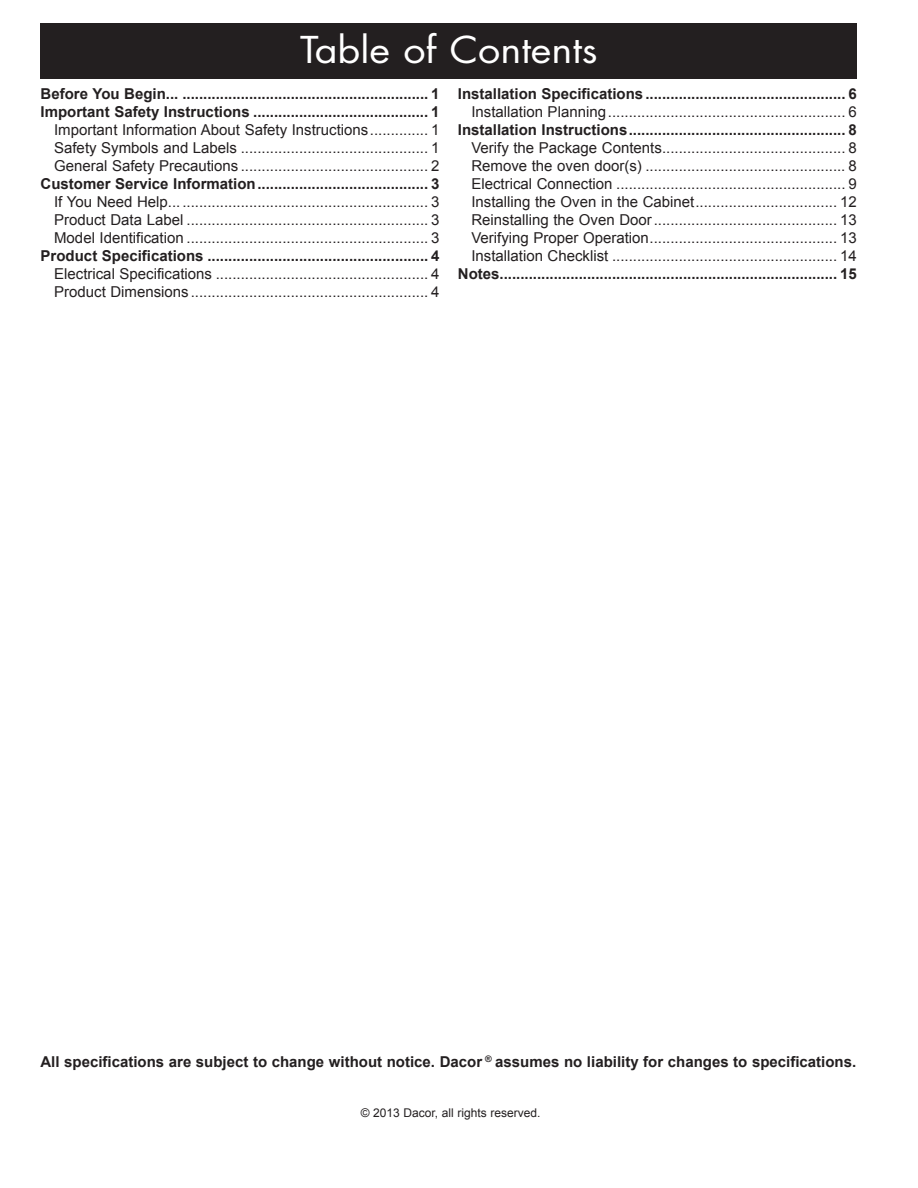
<style>
.page{position:relative;width:918px;height:1188px;background:#fff}
.page>*{position:absolute;margin:0;border:0;box-sizing:border-box;transform-origin:0 0}
.t1{font:36px "Futura Std";color:#fff;scale:1.1 1}
.t2{font:15px/18px "Arial";color:#231f20;text-align:justify}
.t3{font:700 15px/18px "Arial";color:#231f20}
.t4{font:12px "Arial";color:#231f20}
</style>
<div class="page">
<div style="left:40px;top:23px;width:817px;height:56px;background:#231f20"></div>
<h1 class="t1" style="left:300px;top:27px;width:272px">Table of Contents</h1>
<p class="t3" style="left:41px;top:85px;width:400px">Before You Begin... ........................................................... 1<br>Important Safety Instructions .......................................... 1</p>
<p class="t2" style="left:54px;top:121px;width:387px">Important Information About Safety Instructions.............. 1<br>Safety Symbols and Labels ............................................. 1<br>General Safety Precautions ............................................. 2</p>
<p class="t3" style="left:41px;top:175px;width:400px">Customer Service Information......................................... 3</p>
<p class="t2" style="left:54px;top:193px;width:387px">If You Need Help.............................................................. 3<br>Product Data Label .......................................................... 3<br>Model Identification .......................................................... 3</p>
<p class="t3" style="left:41px;top:247px;width:401px">Product Specifications ..................................................... 4</p>
<p class="t2" style="left:54px;top:265px;width:387px">Electrical Specifications ................................................... 4<br>Product Dimensions ......................................................... 4</p>
<p class="t3" style="left:458px;top:85px;width:400px">Installation Specifications................................................ 6</p>
<p class="t2" style="left:471px;top:103px;width:387px">Installation Planning......................................................... 6</p>
<p class="t3" style="left:458px;top:121px;width:400px">Installation Instructions.................................................... 8</p>
<p class="t2" style="left:471px;top:139px;width:387px">Verify the Package Contents............................................ 8<br>Remove the oven door(s) ................................................ 8<br>Electrical Connection ....................................................... 9<br>Installing the Oven in the Cabinet.................................. 12<br>Reinstalling the Oven Door............................................ 13<br>Verifying Proper Operation............................................. 13<br>Installation Checklist ...................................................... 14</p>
<p class="t3" style="left:458px;top:265px;width:400px">Notes................................................................................. 15</p>
<p class="t3" style="left:40px;top:1053px;width:817px">All specifications are subject to change without notice. Dacor <sup>®</sup> assumes no liability for changes to specifications.</p>
<p class="t4" style="left:361px;top:1105px;width:181px">© 2013 Dacor, all rights reserved.</p>
</div>
